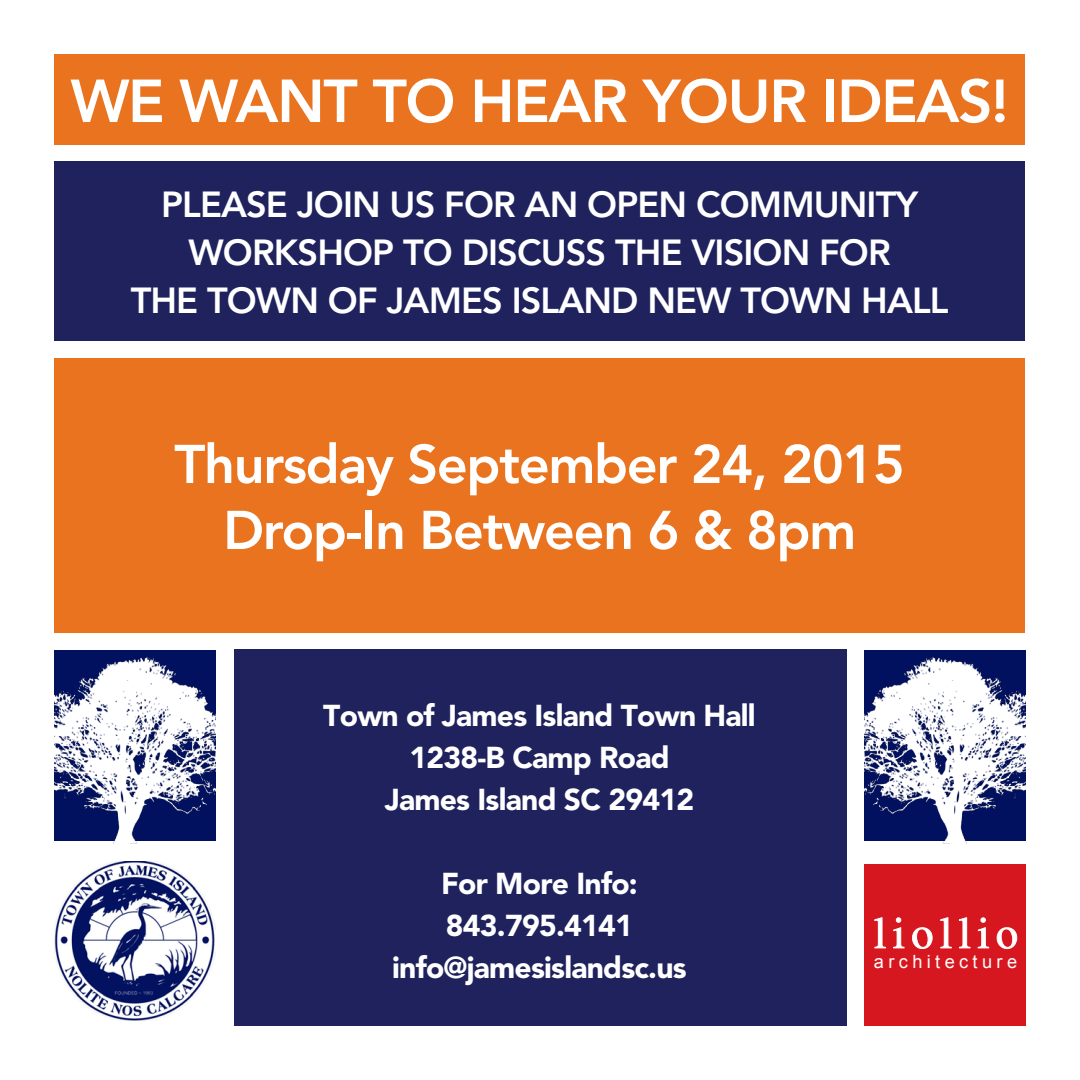
<style>
.page{position:relative;width:1080px;height:1080px;background:#fff}
.page>*{position:absolute;margin:0;border:0;box-sizing:border-box;transform-origin:0 0}
.t1{font:800 60px "Avenir LT Std";letter-spacing:-.025em;color:#fff}
.t2{font:800 54px/66px "Avenir LT Std";letter-spacing:-.025em;color:#fff;text-align:center}
.t3{font:800 36px/48px "Avenir LT Std";letter-spacing:-.025em;color:#fff;text-align:center}
.t4{font:900 30px/42px "Avenir LT Std";letter-spacing:-.025em;color:#fff;text-align:center}
.t5{font:18.3px "Arial";letter-spacing:.24em;color:#fff}
</style>
<div class="page">
<div style="left:54px;top:358px;width:971px;height:275px;background:#e9731e"></div>
<div style="left:54px;top:54px;width:971px;height:91px;background:#e9731e"></div>
<div style="left:54px;top:162px;width:971px;height:179px;background:#1f225c"></div>
<div style="left:864px;top:864px;width:162px;height:162px;background:#d7171f"></div>
<svg style="left:874px;top:917px;width:12px;height:31px"></svg>
<svg style="left:893px;top:917px;width:11px;height:31px"></svg>
<svg style="left:912px;top:927px;width:21px;height:22px"></svg>
<svg style="left:940px;top:917px;width:12px;height:31px"></svg>
<svg style="left:959px;top:917px;width:11px;height:31px"></svg>
<svg style="left:978px;top:917px;width:11px;height:31px"></svg>
<svg style="left:997px;top:927px;width:20px;height:22px"></svg>
<img style="left:54px;top:862px;width:162px;height:159px">
<div style="left:54px;top:650px;width:162px;height:190px;background:#01115f"></div>
<img style="left:54px;top:658px;width:162px;height:185px">
<div style="left:864px;top:650px;width:162px;height:190px;background:#01115f"></div>
<img style="left:864px;top:658px;width:162px;height:185px">
<div style="left:234px;top:650px;width:613px;height:376px;background:#1f225c"></div>
<p class="t1" style="left:71px;top:66px;width:940px">WE WANT TO HEAR YOUR IDEAS!</p>
<p class="t3" style="left:131px;top:181px;width:819px">PLEASE JOIN US FOR AN OPEN COMMUNITY<br>WORKSHOP TO DISCUSS THE VISION FOR<br>THE TOWN OF JAMES ISLAND NEW TOWN HALL</p>
<p class="t2" style="left:174px;top:431px;width:732px">Thursday September 24, 2015<br>Drop-In Between 6 &amp; 8pm</p>
<p class="t4" style="left:323px;top:694px;width:434px">Town of James Island Town Hall<br>1238-B Camp Road<br>James Island SC 29412</p>
<p class="t4" style="left:392px;top:862px;width:296px">For More Info:<br>843.795.4141 info@jamesislandsc.us</p>
<p class="t5" style="left:874px;top:950px;width:145px">architecture</p>
</div>
